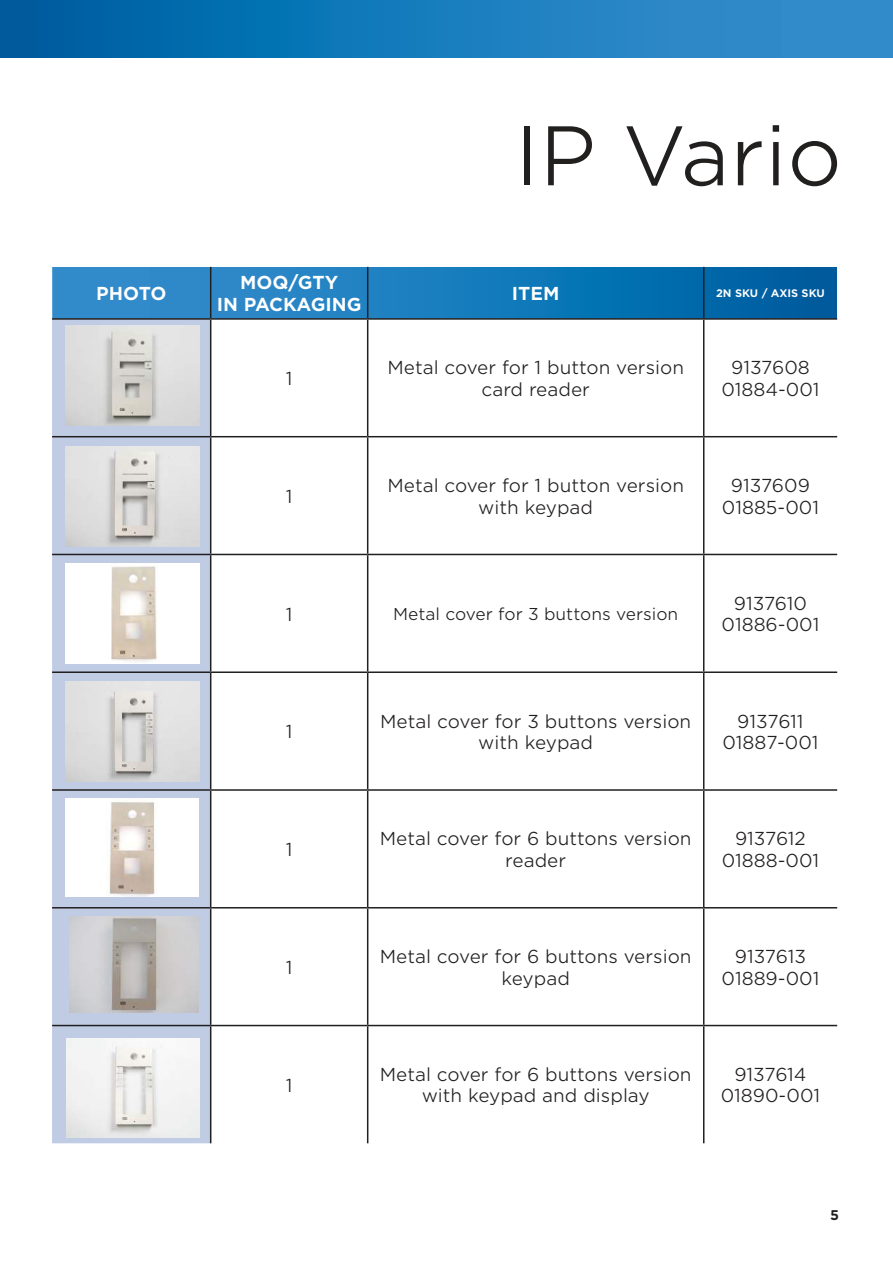
<style>
.page{position:relative;width:893px;height:1263px;background:#fff}
.page>*{position:absolute;margin:0;border:0;box-sizing:border-box;transform-origin:0 0}
.t1{font:300 81px "Gotham S Sm";color:#221f1f}
.t2{font:300 18px/21.6px "Gotham S Sm";color:#221f1f;text-align:center}
.t3{font:700 18px/21.6px "Gotham S Sm";color:#fff;text-align:center}
.t4{font:300 16.5px "Gotham S Sm";color:#221f1f}
.t5{font:700 13.5px "Gotham S Sm";color:#221f1f}
.t6{font:700 10.5px "Gotham S Sm";color:#fff}
</style>
<div class="page">
<img style="left:0;top:0;width:893px;height:57px">
<img style="left:52px;top:267px;width:785px;height:51px">
<svg style="left:52px;top:320px;width:158px;height:823px;background:#bfcbe2"></svg>
<hr style="left:210px;top:267px;width:1px;height:51px;background:#221f1f">
<hr style="left:367px;top:267px;width:1px;height:51px;background:#221f1f">
<hr style="left:703px;top:267px;width:1px;height:51px;background:#221f1f">
<hr style="left:52px;top:318px;width:159px;height:2px;background:#221f1f">
<hr style="left:211px;top:318px;width:157px;height:2px;background:#221f1f">
<hr style="left:210px;top:320px;width:1px;height:116px;background:#221f1f">
<hr style="left:368px;top:318px;width:336px;height:2px;background:#221f1f">
<hr style="left:367px;top:320px;width:1px;height:116px;background:#221f1f">
<hr style="left:704px;top:318px;width:133px;height:2px;background:#221f1f">
<hr style="left:703px;top:320px;width:1px;height:116px;background:#221f1f">
<hr style="left:52px;top:436px;width:159px;height:1px;background:#221f1f">
<hr style="left:211px;top:436px;width:157px;height:1px;background:#221f1f">
<hr style="left:210px;top:437px;width:1px;height:117px;background:#221f1f">
<hr style="left:368px;top:436px;width:336px;height:1px;background:#221f1f">
<hr style="left:367px;top:437px;width:1px;height:117px;background:#221f1f">
<hr style="left:704px;top:436px;width:133px;height:1px;background:#221f1f">
<hr style="left:703px;top:437px;width:1px;height:117px;background:#221f1f">
<hr style="left:52px;top:554px;width:159px;height:1px;background:#221f1f">
<hr style="left:211px;top:554px;width:157px;height:1px;background:#221f1f">
<hr style="left:210px;top:555px;width:1px;height:116px;background:#221f1f">
<hr style="left:368px;top:554px;width:336px;height:1px;background:#221f1f">
<hr style="left:367px;top:555px;width:1px;height:116px;background:#221f1f">
<hr style="left:704px;top:554px;width:133px;height:1px;background:#221f1f">
<hr style="left:703px;top:555px;width:1px;height:116px;background:#221f1f">
<hr style="left:52px;top:671px;width:159px;height:2px;background:#221f1f">
<hr style="left:211px;top:671px;width:157px;height:2px;background:#221f1f">
<hr style="left:210px;top:673px;width:1px;height:116px;background:#221f1f">
<hr style="left:368px;top:671px;width:336px;height:2px;background:#221f1f">
<hr style="left:367px;top:673px;width:1px;height:116px;background:#221f1f">
<hr style="left:704px;top:671px;width:133px;height:2px;background:#221f1f">
<hr style="left:703px;top:673px;width:1px;height:116px;background:#221f1f">
<hr style="left:52px;top:789px;width:159px;height:2px;background:#221f1f">
<hr style="left:211px;top:789px;width:157px;height:2px;background:#221f1f">
<hr style="left:210px;top:791px;width:1px;height:116px;background:#221f1f">
<hr style="left:368px;top:789px;width:336px;height:2px;background:#221f1f">
<hr style="left:367px;top:791px;width:1px;height:116px;background:#221f1f">
<hr style="left:704px;top:789px;width:133px;height:2px;background:#221f1f">
<hr style="left:703px;top:791px;width:1px;height:116px;background:#221f1f">
<hr style="left:52px;top:907px;width:159px;height:1px;background:#221f1f">
<hr style="left:211px;top:907px;width:157px;height:1px;background:#221f1f">
<hr style="left:210px;top:908px;width:1px;height:117px;background:#221f1f">
<hr style="left:368px;top:907px;width:336px;height:1px;background:#221f1f">
<hr style="left:367px;top:908px;width:1px;height:117px;background:#221f1f">
<hr style="left:704px;top:907px;width:133px;height:1px;background:#221f1f">
<hr style="left:703px;top:908px;width:1px;height:117px;background:#221f1f">
<hr style="left:52px;top:1025px;width:159px;height:1px;background:#221f1f">
<hr style="left:211px;top:1025px;width:157px;height:1px;background:#221f1f">
<hr style="left:210px;top:1026px;width:1px;height:117px;background:#221f1f">
<hr style="left:368px;top:1025px;width:336px;height:1px;background:#221f1f">
<hr style="left:367px;top:1026px;width:1px;height:117px;background:#221f1f">
<hr style="left:704px;top:1025px;width:133px;height:1px;background:#221f1f">
<hr style="left:703px;top:1026px;width:1px;height:117px;background:#221f1f">
<img style="left:66px;top:325px;width:133px;height:100px">
<img style="left:66px;top:446px;width:133px;height:100px">
<img style="left:66px;top:682px;width:133px;height:99px">
<img style="left:66px;top:1038px;width:133px;height:100px">
<img style="left:66px;top:563px;width:133px;height:100px">
<img style="left:66px;top:799px;width:132px;height:97px">
<img style="left:69px;top:916px;width:129px;height:97px">
<p class="t3" style="left:96px;top:284px;width:72px">PHOTO</p>
<p class="t3" style="left:217px;top:273px;width:146px">MOQ/GTY<br>IN PACKAGING</p>
<h1 class="t1" style="left:514px;top:118px;width:329px">IP Vario</h1>
<p class="t3" style="left:512px;top:284px;width:49px">ITEM</p>
<p class="t6" style="left:716px;top:288px;width:110px">2N SKU / AXIS SKU</p>
<p class="t2" style="left:286px;top:369px;width:8px">1</p>
<p class="t2" style="left:387px;top:358px;width:298px">Metal cover for 1 button version card reader</p>
<p class="t2" style="left:721px;top:358px;width:100px">9137608<br>01884-001</p>
<p class="t2" style="left:286px;top:486px;width:8px">1</p>
<p class="t2" style="left:387px;top:475px;width:298px">Metal cover for 1 button version with keypad</p>
<p class="t2" style="left:722px;top:475px;width:99px">9137609<br>01885-001</p>
<p class="t2" style="left:286px;top:604px;width:8px">1</p>
<p class="t4" style="left:393px;top:606px;width:287px">Metal cover for 3 buttons version</p>
<p class="t2" style="left:721px;top:593px;width:99px">9137610<br>01886-001</p>
<p class="t2" style="left:286px;top:722px;width:8px">1</p>
<p class="t2" style="left:380px;top:711px;width:313px">Metal cover for 3 buttons version with keypad</p>
<p class="t2" style="left:722px;top:711px;width:98px">9137611<br>01887-001</p>
<p class="t2" style="left:286px;top:840px;width:8px">1</p>
<p class="t2" style="left:380px;top:829px;width:313px">Metal cover for 6 buttons version reader</p>
<p class="t2" style="left:722px;top:829px;width:99px">9137612<br>01888-001</p>
<p class="t2" style="left:286px;top:957px;width:8px">1</p>
<p class="t2" style="left:380px;top:946px;width:313px">Metal cover for 6 buttons version keypad</p>
<p class="t2" style="left:722px;top:946px;width:99px">9137613<br>01889-001</p>
<p class="t2" style="left:286px;top:1075px;width:8px">1</p>
<p class="t2" style="left:380px;top:1064px;width:313px">Metal cover for 6 buttons version with keypad and display</p>
<p class="t2" style="left:721px;top:1064px;width:101px">9137614<br>01890-001</p>
<p class="t5" style="left:830px;top:1208px;width:10px">5</p>
</div>
